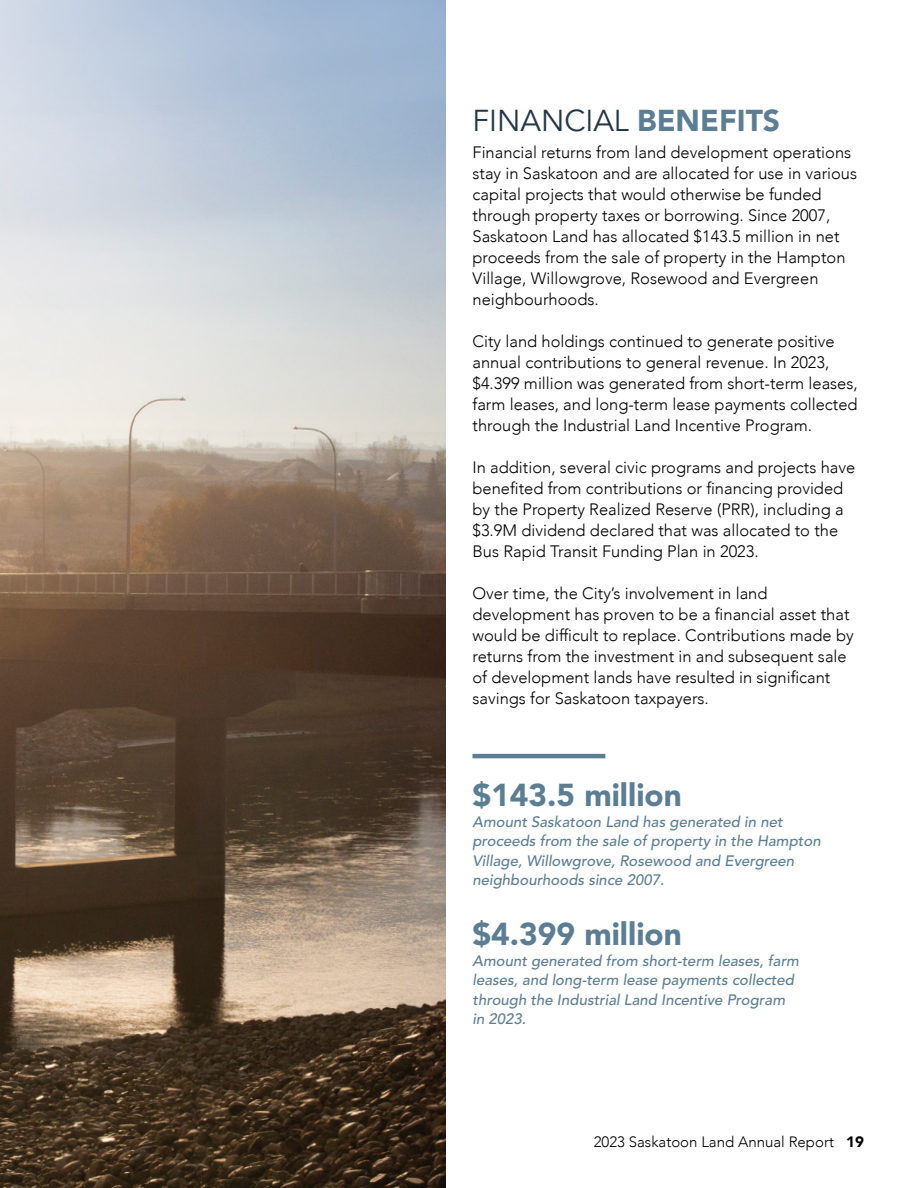
<style>
.page{position:relative;width:918px;height:1188px;background:#fff}
.page>*{position:absolute;margin:0;border:0;box-sizing:border-box;transform-origin:0 0}
.t1{font:900 31.5px "Avenir LT Std";color:#5b7e95}
.t2{font:30px "Avenir LT Std";color:#243746}
.t3{font:300 16.5px/21px "Avenir";color:#000}
.t4{font:italic 500 15px/19.5px "Avenir LT Std";color:#5b7e95}
.t5{font:300 15px "Avenir";color:#000}
.s1{font-weight:900;color:#5b7e95}
.s2{font-weight:900}
</style>
<div class="page">
<img style="left:0;top:0;width:446px;height:1188px">
<hr style="left:472px;top:754px;width:133px;height:4px;background:#5b7e95">
<h2 class="t2" style="left:472px;top:103px;width:309px">FINANCIAL <span class="s1">BENEFITS</span></h2>
<p class="t3" style="left:472px;top:142px;width:386px">Financial returns from land development operations stay in Saskatoon and are allocated for use in various capital projects that would otherwise be funded through property taxes or borrowing. Since 2007, Saskatoon Land has allocated $143.5 million in net proceeds from the sale of property in the Hampton Village, Willowgrove, Rosewood and Evergreen neighbourhoods.</p>
<p class="t3" style="left:472px;top:331px;width:387px">City land holdings continued to generate positive annual contributions to general revenue. In 2023, $4.399 million was generated from short-term leases, farm leases, and long-term lease payments collected through the Industrial Land Incentive Program.</p>
<p class="t3" style="left:472px;top:457px;width:384px">In addition, several civic programs and projects have benefited from contributions or financing provided by the Property Realized Reserve (PRR), including a $3.9M dividend declared that was allocated to the Bus Rapid Transit Funding Plan in 2023.</p>
<p class="t3" style="left:472px;top:583px;width:383px">Over time, the City’s involvement in land development has proven to be a financial asset that would be difficult to replace. Contributions made by returns from the investment in and subsequent sale of development lands have resulted in significant savings for Saskatoon taxpayers.</p>
<h1 class="t1" style="left:472px;top:776px;width:211px">$143.5 million</h1>
<p class="t4" style="left:472px;top:812px;width:350px">Amount Saskatoon Land has generated in net proceeds from the sale of property in the Hampton Village, Willowgrove, Rosewood and Evergreen neighbourhoods since 2007.</p>
<h1 class="t1" style="left:472px;top:915px;width:211px">$4.399 million</h1>
<p class="t4" style="left:472px;top:951px;width:328px">Amount generated from short-term leases, farm leases, and long-term lease payments collected through the Industrial Land Incentive Program in 2023.</p>
<p class="t5" style="left:594px;top:1133px;width:272px">2023 Saskatoon Land Annual Report <span class="s2">19</span></p>
</div>
